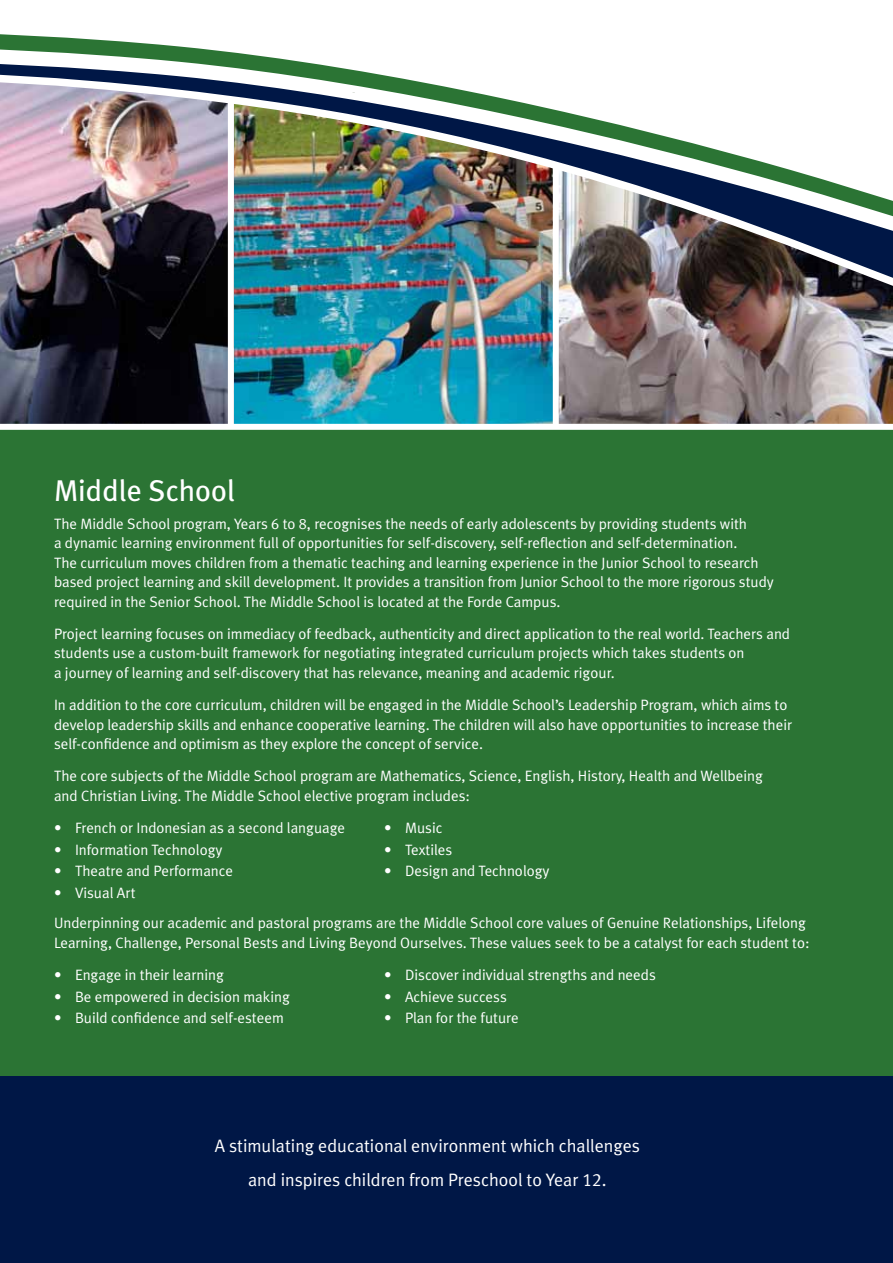
<style>
.page{position:relative;width:893px;height:1263px;background:#fff}
.page>*{position:absolute;margin:0;border:0;box-sizing:border-box;transform-origin:0 0}
.t1{font:30px "Meta Plus";color:#fff}
.t2{font:18px/34.5px "Meta Plus Normal";color:#fff;text-align:center}
.t3{font:15px/19.5px "Meta Plus Normal";color:#fff}
.s1{font-family:"Meta Plus Normal Caps"}
</style>
<div class="page">
<div style="left:0;top:428px;width:893px;height:676px;background:#2b7434"></div>
<svg style="left:0;top:34px;width:229px;height:18px;fill:#2b7434"></svg>
<img style="left:0;top:52px;width:893px;height:378px">
<div style="left:0;top:1076px;width:893px;height:187px;background:#001746"></div>
<h1 class="t1" style="left:54px;top:473px;width:183px">Middle School</h1>
<p class="t3" style="left:54px;top:513px;width:721px">The Middle School program, Years <span class="s1">6</span> to <span class="s1">8</span>, recognises the needs of early adolescents by providing students with<br>a dynamic learning environment full of opportunities for self-discovery, self-reflection and self-determination.<br>The curriculum moves children from a thematic teaching and learning experience in the Junior School to research based project learning and skill development. It provides a transition from Junior School to the more rigorous study required in the Senior School. The Middle School is located at the Forde Campus.</p>
<p class="t3" style="left:54px;top:624px;width:738px">Project learning focuses on immediacy of feedback, authenticity and direct application to the real world. Teachers and students use a custom-built framework for negotiating integrated curriculum projects which takes students on<br>a journey of learning and self-discovery that has relevance, meaning and academic rigour.</p>
<p class="t3" style="left:54px;top:695px;width:740px">In addition to the core curriculum, children will be engaged in the Middle School’s Leadership Program, which aims to develop leadership skills and enhance cooperative learning. The children will also have opportunities to increase their self-confidence and optimism as they explore the concept of service.</p>
<p class="t3" style="left:54px;top:766px;width:710px">The core subjects of the Middle School program are Mathematics, Science, English, History, Health and Wellbeing and Christian Living. The Middle School elective program includes:</p>
<p class="t3" style="left:54px;top:818px;width:293px">• French or Indonesian as a second language</p>
<p class="t3" style="left:384px;top:818px;width:60px">• Music</p>
<p class="t3" style="left:54px;top:840px;width:170px">• Information Technology</p>
<p class="t3" style="left:384px;top:840px;width:70px">• Textiles</p>
<p class="t3" style="left:54px;top:861px;width:181px">• Theatre and Performance</p>
<p class="t3" style="left:384px;top:861px;width:167px">• Design and Technology</p>
<p class="t3" style="left:54px;top:877px;width:753px;line-height:30.2px">• Visual Art<br>Underpinning our academic and pastoral programs are the Middle School core values of Genuine Relationships, Lifelong</p>
<p class="t3" style="left:54px;top:932px;width:757px">Learning, Challenge, Personal Bests and Living Beyond Ourselves. These values seek to be a catalyst for each student to:</p>
<p class="t3" style="left:54px;top:965px;width:171px">• Engage in their learning</p>
<p class="t3" style="left:384px;top:965px;width:273px">• Discover individual strengths and needs</p>
<p class="t3" style="left:54px;top:986px;width:237px">• Be empowered in decision making</p>
<p class="t3" style="left:384px;top:986px;width:124px">• Achieve success</p>
<p class="t3" style="left:54px;top:1008px;width:231px">• Build confidence and self-esteem</p>
<p class="t3" style="left:384px;top:1008px;width:136px">• Plan for the future</p>
<p class="t2" style="left:215px;top:1128px;width:427px">A stimulating educational environment which challenges and inspires children from Preschool to Year <span class="s1">12</span>.</p>
</div>
